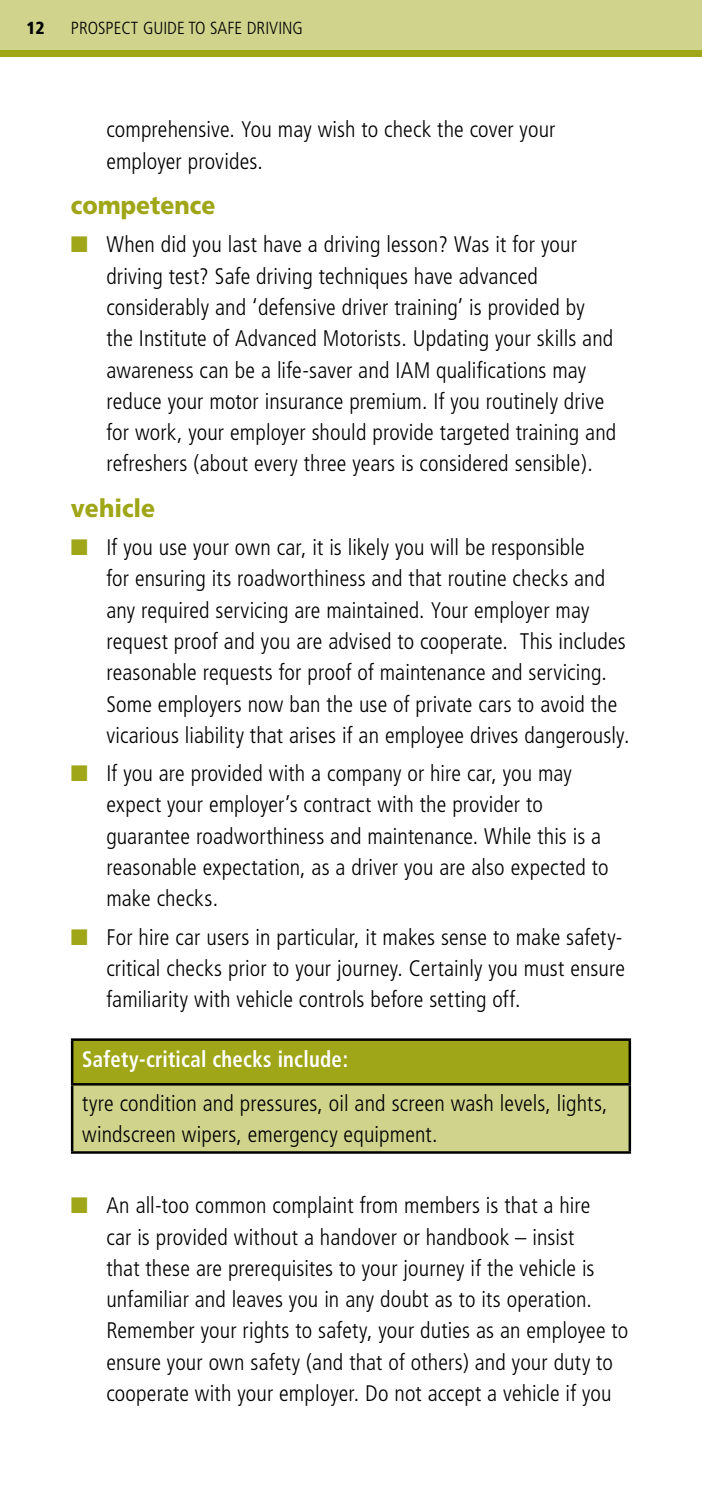
<style>
.page{position:relative;width:702px;height:1489px;background:#fff}
.page>*{position:absolute;margin:0;border:0;box-sizing:border-box;transform-origin:0 0}
.t1{font:900 25px "Frutiger";color:#9fa617;scale:.92 1}
.t2{font:300 condensed 22.5px/31.2px "Frutiger";letter-spacing:.005em;color:#000}
.t3{font:700 condensed 22.5px "Frutiger";letter-spacing:.015em;color:#fff;scale:.92 1}
.t4{font:300 condensed 17.5px "Frutiger";color:#000}
.t5{font:900 condensed 17.5px "Frutiger";color:#000}
.s1{color:#9fa617}
</style>
<div class="page">
<div style="left:0;top:0;width:702px;height:57px;background:#9fa617"></div>
<div style="left:0;top:0;width:702px;height:50px;background:#cfd38b"></div>
<div style="left:72px;top:1039px;width:557px;height:45px;background:#9fa617"></div>
<div style="left:72px;top:1084px;width:557px;height:68px;background:#cfd38b"></div>
<hr style="left:71px;top:1038px;width:560px;height:2px;background:#000">
<hr style="left:71px;top:1040px;width:2px;height:42px;background:#000">
<hr style="left:628px;top:1040px;width:3px;height:42px;background:#000">
<hr style="left:71px;top:1082px;width:560px;height:3px;background:#000">
<hr style="left:71px;top:1085px;width:2px;height:66px;background:#000">
<hr style="left:628px;top:1085px;width:3px;height:66px;background:#000">
<hr style="left:71px;top:1151px;width:560px;height:2px;background:#000">
<p class="t5" style="left:26px;top:18px;width:20px">12</p>
<p class="t4" style="left:71px;top:18px;width:233px">Prospect Guide to SAFE DRIVI NG</p>
<p class="t2" style="left:106px;top:114px;width:450px">comprehensive. You may wish to check the cover your employer provides.</p>
<p class="t1" style="left:71px;top:190px;width:158px">competence</p>
<p class="t2" style="left:106px;top:229px;width:511px;text-indent:-35px"><span class="s1">■</span> When did you last have a driving lesson? Was it for your driving test? Safe driving techniques have advanced considerably and ‘defensive driver training’ is provided by the I nstitute of Advanced Motorists. U pdating your skills and awareness can be a life-saver and IAM qualifications may reduce your motor insurance premium. If you routinely drive for work, your employer should provide targeted training and refreshers (about every three years is considered sensible).</p>
<p class="t1" style="left:71px;top:493px;width:93px">vehicle</p>
<p class="t2" style="left:106px;top:532px;width:524px;text-indent:-35px"><span class="s1">■</span> If you use your own car, it is likely you will be responsible<br>for ensuring its roadworthiness and that routine checks and any required servicing are maintained. Your employer may request proof and you are advised to cooperate. This includes reasonable requests for proof of maintenance and servicing.<br>Some employers now ban the use of private cars to avoid the vicarious liability that arises if an employee drives dangerously.</p>
<p class="t2" style="left:106px;top:758px;width:503px;text-indent:-35px"><span class="s1">■</span> If you are provided with a company or hire car, you may expect your employer’s contract with the provider to guarantee roadworthiness and maintenance. While this is a reasonable expectation, as a driver you are also expected to make checks.</p>
<p class="t2" style="left:106px;top:921px;width:520px;text-align:justify;text-indent:-35px"><span class="s1">■</span> For hire car users in particular, it makes sense to make safety&shy;critical checks prior to your journey. Certainly you must ensure familiarity with vehicle controls before setting off.</p>
<p class="t3" style="left:82px;top:1045px;width:290px">Safety-critical checks include:</p>
<p class="t2" style="left:82px;top:1088px;width:527px">tyre condition and pressures, oil and screen wash levels, lights, windscreen wipers, emergency equipment.</p>
<p class="t2" style="left:106px;top:1190px;width:523px;text-indent:-35px"><span class="s1">■</span> An all-too common complaint from members is that a hire<br>car is provided without a handover or handbook – insist<br>that these are prerequisites to your journey if the vehicle is unfamiliar and leaves you in any doubt as to its operation.<br>Remember your rights to safety, your duties as an employee to ensure your own safety (and that of others) and your duty to cooperate with your employer. Do not accept a vehicle if you</p>
</div>
